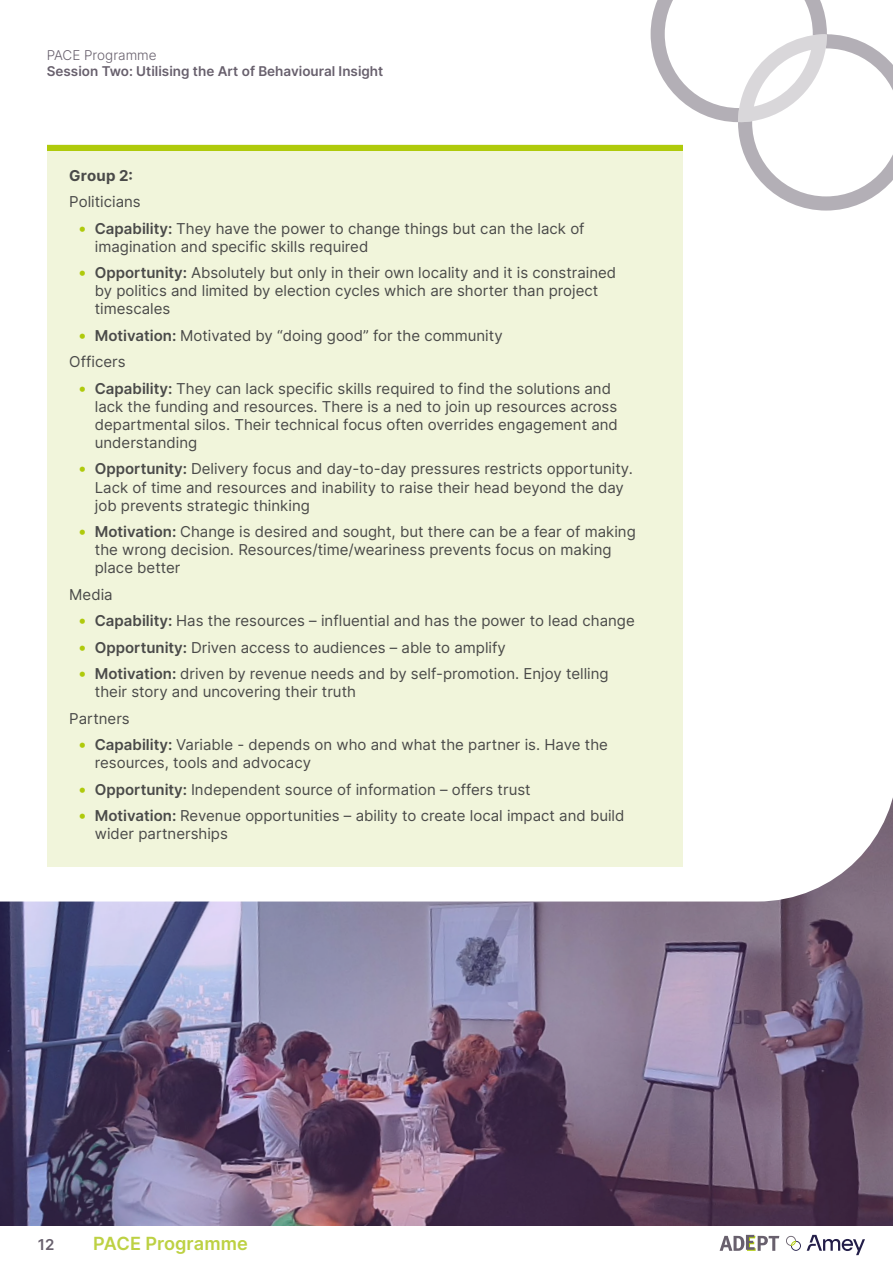
<style>
.page{position:relative;width:893px;height:1263px;background:#fff}
.page>*{position:absolute;margin:0;border:0;box-sizing:border-box;transform-origin:0 0}
.t1{font:600 18.15px "Inter";color:#bdd143}
.t2{font:15px/18px "Inter";color:#4a4a49}
.t3{font:700 15px "Inter";letter-spacing:.01em;color:#4a4a49}
.t4{font:600 15px "Inter";color:#68606d}
.t5{font:600 13.5px "Inter";color:#68606d}
.t6{font:300 13.5px "Inter";color:#68606d}
.s1{font-size:16.5px;color:#afca0b}
.s2{font-weight:600}
</style>
<div class="page">
<svg style="left:651px;top:0;width:242px;height:211px"></svg>
<img style="left:0;top:901px;width:893px;height:325px">
<svg style="left:769px;top:797px;width:124px;height:104px"></svg>
<svg style="left:786px;top:1236px;width:15px;height:15px"></svg>
<svg style="left:720px;top:1235px;width:59px;height:16px"></svg>
<svg style="left:807px;top:1235px;width:58px;height:20px"></svg>
<div style="left:47px;top:145px;width:636px;height:722px;background:#f1f5db"></div>
<div style="left:47px;top:145px;width:636px;height:6px;background:#afca0b"></div>
<p class="t6" style="left:47px;top:45px;width:111px">PACE Programme</p>
<p class="t5" style="left:47px;top:61px;width:338px">Session Two: Utilising the Art of Behavioural Insight</p>
<p class="t3" style="left:69px;top:165px;width:65px">Group 2:</p>
<p class="t2" style="left:69px;top:193px;width:73px">Politicians</p>
<p class="t2" style="left:95px;top:219px;width:491px;text-indent:-17px"><span class="s1">•</span> <span class="s2">Capability:</span> They have the power to change things but can the lack of imagination and specific skills required</p>
<p class="t2" style="left:95px;top:264px;width:523px;text-indent:-17px"><span class="s1">•</span> <span class="s2">Opportunity:</span> Absolutely but only in their own locality and it is constrained by politics and limited by election cycles which are shorter than project timescales</p>
<p class="t2" style="left:69px;top:322px;width:435px;line-height:26.5px;text-indent:9px"><span class="s1">•</span> <span class="s2">Motivation:</span> Motivated by “doing good” for the community<br>Officers</p>
<p class="t2" style="left:95px;top:379px;width:525px;text-indent:-17px"><span class="s1">•</span> <span class="s2">Capability:</span> They can lack specific skills required to find the solutions and lack the funding and resources. There is a ned to join up resources across departmental silos. Their technical focus often overrides engagement and understanding</p>
<p class="t2" style="left:95px;top:460px;width:540px;text-indent:-17px"><span class="s1">•</span> <span class="s2">Opportunity:</span> Delivery focus and day-to-day pressures restricts opportunity.<br>Lack of time and resources and inability to raise their head beyond the day job prevents strategic thinking</p>
<p class="t2" style="left:95px;top:522px;width:542px;text-indent:-17px"><span class="s1">•</span> <span class="s2">Motivation:</span> Change is desired and sought, but there can be a fear of making the wrong decision. Resources/time/weariness prevents focus on making place better</p>
<p class="t2" style="left:69px;top:585px;width:45px">Media</p>
<p class="t2" style="left:78px;top:611px;width:558px"><span class="s1">•</span> <span class="s2">Capability:</span> Has the resources – influential and has the power to lead change</p>
<p class="t2" style="left:78px;top:638px;width:430px"><span class="s1">•</span> <span class="s2">Opportunity:</span> Driven access to audiences – able to amplify</p>
<p class="t2" style="left:95px;top:664px;width:515px;text-indent:-17px"><span class="s1">•</span> <span class="s2">Motivation:</span> driven by revenue needs and by self-promotion. Enjoy telling their story and uncovering their truth</p>
<p class="t2" style="left:69px;top:709px;width:62px">Partners</p>
<p class="t2" style="left:95px;top:735px;width:515px;text-indent:-17px"><span class="s1">•</span> <span class="s2">Capability:</span> Variable - depends on who and what the partner is. Have the resources, tools and advocacy</p>
<p class="t2" style="left:78px;top:780px;width:454px"><span class="s1">•</span> <span class="s2">Opportunity:</span> Independent source of information – offers trust</p>
<p class="t2" style="left:95px;top:806px;width:531px;text-indent:-17px"><span class="s1">•</span> <span class="s2">Motivation:</span> Revenue opportunities – ability to create local impact and build wider partnerships</p>
<p class="t4" style="left:38px;top:1234px;width:18px">12</p>
<p class="t1" style="left:93px;top:1230px;width:156px">PACE Programme</p>
</div>
